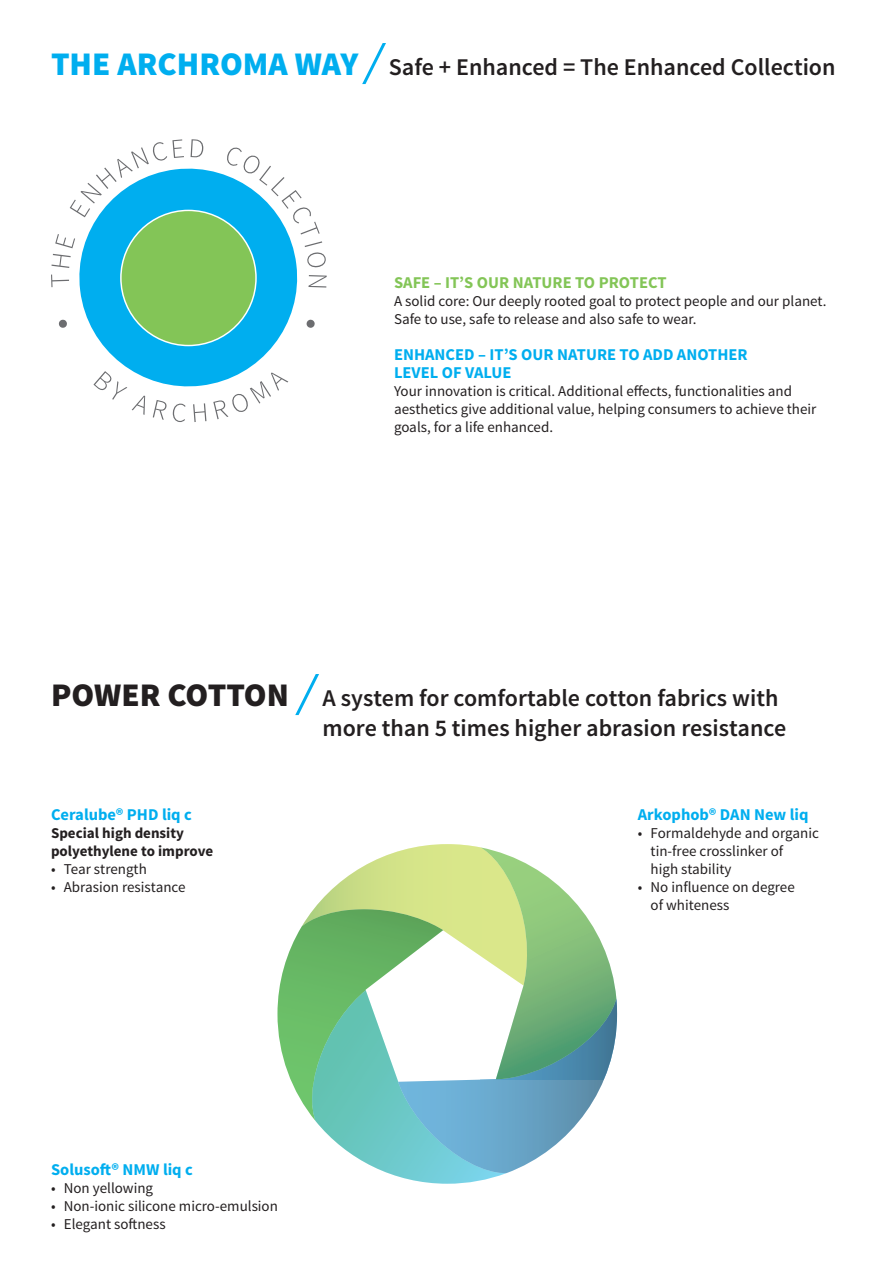
<style>
.page{position:relative;width:893px;height:1263px;background:#fff}
.page>*{position:absolute;margin:0;border:0;box-sizing:border-box;transform-origin:0 0}
.t1{font:600 24px/30px "Source Sans Pro";color:#231f20}
.t2{font:700 16.5px/18px "Source Sans Pro";color:#00aeef}
.t3{font:700 16.5px "Source Sans Pro";color:#83c557}
.t4{font:15px/18px "Source Sans Pro";color:#231f20}
.t5{font:700 15px/18px "Source Sans Pro";color:#231f20}
.s1{font-weight:900;font-size:33px;color:#00aeef}
.s2{font-weight:900;font-size:33px}
</style>
<div class="page">
<svg style="left:295px;top:674px;width:24px;height:41px"></svg>
<svg style="left:362px;top:43px;width:24px;height:41px"></svg>
<svg style="left:277px;top:844px;width:340px;height:340px"></svg>
<svg style="left:112px;top:393px;width:33px;height:22px"></svg>
<svg style="left:153px;top:400px;width:33px;height:22px"></svg>
<svg style="left:193px;top:403px;width:13px;height:19px"></svg>
<svg style="left:213px;top:393px;width:58px;height:26px"></svg>
<svg style="left:79px;top:168px;width:223px;height:225px;fill:#00aeef"></svg>
<div style="left:121px;top:210px;width:135px;height:135px;background:#83c557;border-radius:50%"></div>
<svg style="left:51px;top:275px;width:18px;height:12px"></svg>
<svg style="left:51px;top:254px;width:20px;height:14px"></svg>
<svg style="left:55px;top:234px;width:20px;height:14px"></svg>
<svg style="left:70px;top:139px;width:114px;height:78px"></svg>
<svg style="left:191px;top:139px;width:13px;height:19px"></svg>
<svg style="left:226px;top:147px;width:94px;height:87px"></svg>
<svg style="left:305px;top:241px;width:21px;height:27px"></svg>
<svg style="left:308px;top:275px;width:19px;height:13px"></svg>
<svg style="left:58px;top:319px;width:9px;height:9px"></svg>
<svg style="left:306px;top:319px;width:9px;height:9px"></svg>
<h1 class="t1" style="left:51px;top:53px;width:786px"><span class="s1">THE ARCHROMA WAY</span> Safe + Enhanced = The Enhanced Collection</h1>
<p class="t3" style="left:394px;top:272px;width:274px">SAFE – IT’S OUR NATURE TO PROTECT</p>
<p class="t4" style="left:394px;top:292px;width:434px">A solid core: Our deeply rooted goal to protect people and our planet.<br>Safe to use, safe to release and also safe to wear.</p>
<p class="t2" style="left:394px;top:346px;width:355px">ENHANCED – IT’S OUR NATURE TO ADD ANOTHER<br>LEVEL OF VALUE</p>
<p class="t4" style="left:394px;top:382px;width:424px">Your innovation is critical. Additional effects, functionalities and aesthetics give additional value, helping consumers to achieve their goals, for a life enhanced.</p>
<h1 class="t1" style="left:323px;top:684px;width:465px;text-indent:-272px"><span class="s2">POWER COTTON</span> A system for comfortable cotton fabrics with more than 5 times higher abrasion resistance</h1>
<p class="t2" style="left:51px;top:806px;width:142px">Ceralube® PHD liq c</p>
<p class="t5" style="left:51px;top:825px;width:164px">Special high density polyethylene to improve</p>
<p class="t4" style="left:51px;top:861px;width:97px">• Tear strength</p>
<p class="t4" style="left:51px;top:879px;width:136px">• Abrasion resistance</p>
<p class="t2" style="left:51px;top:1161px;width:143px">Solusoft® NMW liq c</p>
<p class="t4" style="left:51px;top:1179px;width:104px">• Non yellowing</p>
<p class="t4" style="left:51px;top:1197px;width:228px">• Non-ionic silicone micro-emulsion</p>
<p class="t4" style="left:51px;top:1215px;width:116px">• Elegant softness</p>
<p class="t2" style="left:638px;top:806px;width:172px">Arkophob® DAN New liq</p>
<p class="t4" style="left:651px;top:825px;width:170px;text-indent:-13px">• Formaldehyde and organic tin-free crosslinker of<br>high stability</p>
<p class="t4" style="left:651px;top:879px;width:146px;text-indent:-13px">• No influence on degree of whiteness</p>
</div>
